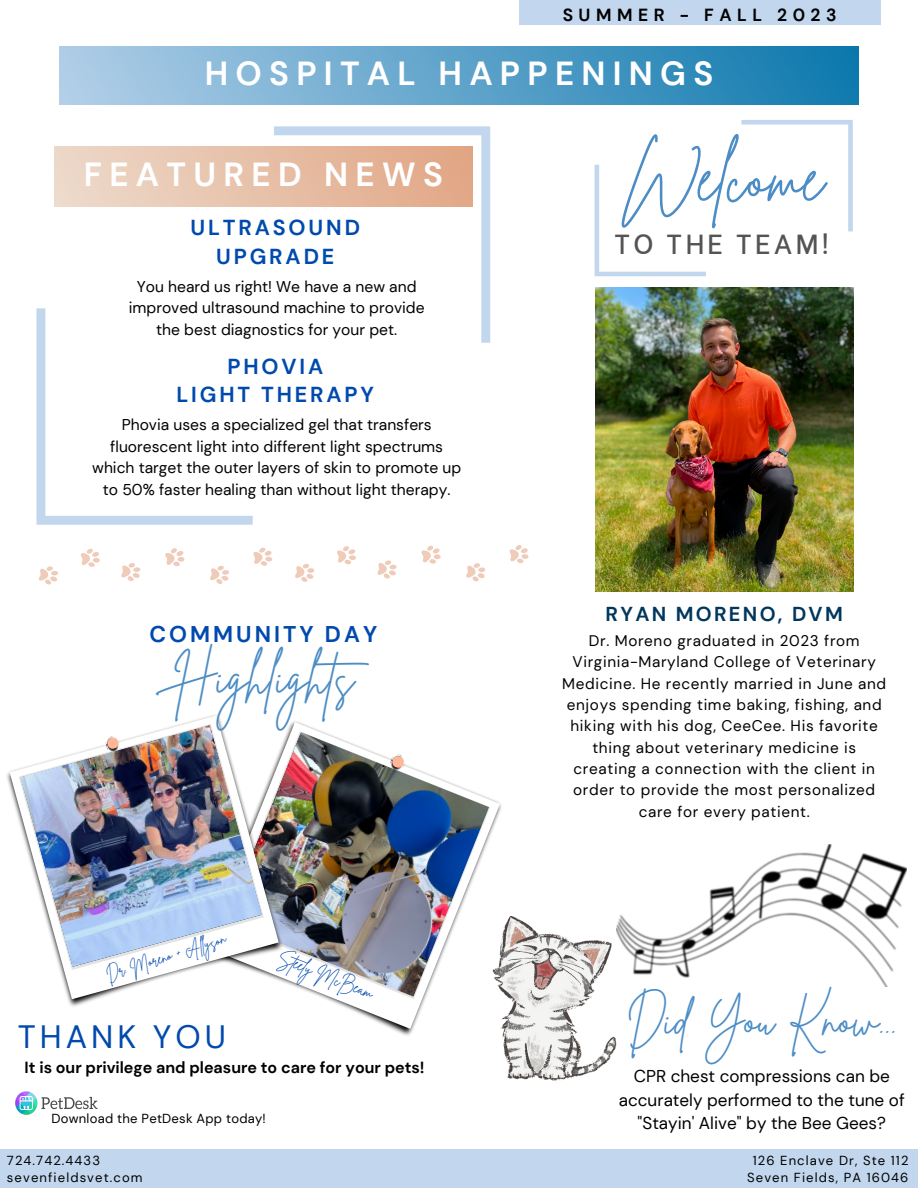
<style>
.page{position:relative;width:918px;height:1188px;background:#fff}
.page>*{position:absolute;margin:0;border:0;box-sizing:border-box;transform-origin:0 0}
.t1{font:66.75px "Brittany Signature";color:#4c8dc5}
.t2{font:47.85px "Brittany Signature";color:#4c8dc5}
.t3{font:44.1px "Brittany Signature";color:#4c8dc5}
.t4{font:700 33.3px "DM Sans";letter-spacing:.22em;color:#fff}
.t5{font:32.25px "DM Sans";letter-spacing:.125em;color:#004aad}
.t6{font:500 27.45px "Be Vietnam";letter-spacing:.115em;color:#545454}
.t7{font:700 22.65px "DM Sans";letter-spacing:.13em;color:#004aad}
.t8{font:700 21.6px/28.2px "DM Sans";letter-spacing:.13em;color:#004aad;text-align:center}
.t9{font:700 20.1px "DM Sans";letter-spacing:.115em;color:#01375d}
.t10{font:700 17.55px "DM Sans";letter-spacing:.315em;color:#000}
.t11{font:17.1px/23.2px "DM Sans";color:#000;text-align:center}
.t12{font:700 16.05px "DM Sans";color:#000}
.t13{font:16.05px "Brittany Signature";color:#004aad}
.t14{font:15.6px/21.9px "DM Sans";color:#000;text-align:center}
.t15{font:15.3px/21.3px "DM Sans";letter-spacing:.045em;color:#000;text-align:center}
.t16{font:14.55px "Brittany Signature";color:#004aad}
.t17{font:13.05px "DM Sans";letter-spacing:.085em;color:#000}
.t18{font:13.05px "DM Sans";letter-spacing:.02em;color:#000}
</style>
<div class="page">
<div style="left:519px;top:0;width:361px;height:25px;background:#c2d7ee"></div>
<img style="left:16px;top:1092px;width:82px;height:22px">
<div style="left:0;top:1150px;width:918px;height:38px;background:#c2d7ee"></div>
<div style="left:59px;top:47px;width:800px;height:57px;background:linear-gradient(to right,#b2cee8,#0d79ad)"></div>
<img style="left:503px;top:916px;width:113px;height:164px">
<img style="left:617px;top:845px;width:289px;height:142px">
<img style="left:293px;top:721px;width:216px;height:323px">
<svg style="left:289px;top:722px;width:211px;height:307px"></svg>
<img style="left:289px;top:732px;width:200px;height:265px">
<img style="left:289px;top:734px;width:198px;height:177px">
<img style="left:7px;top:727px;width:282px;height:280px">
<svg style="left:10px;top:715px;width:269px;height:284px"></svg>
<svg style="left:19px;top:724px;width:245px;height:246px"></svg>
<img style="left:20px;top:725px;width:242px;height:242px">
<img style="left:21px;top:726px;width:217px;height:156px">
<img style="left:596px;top:287px;width:257px;height:305px">
<svg style="left:741px;top:120px;width:112px;height:111px"></svg>
<svg style="left:595px;top:165px;width:111px;height:111px"></svg>
<svg style="left:274px;top:126px;width:216px;height:217px"></svg>
<div style="left:54px;top:147px;width:419px;height:59px;background:linear-gradient(to right,#edd9cb,#e1a684)"></div>
<svg style="left:36px;top:308px;width:217px;height:217px"></svg>
<svg style="left:466px;top:563px;width:20px;height:19px"></svg>
<svg style="left:337px;top:546px;width:19px;height:19px"></svg>
<svg style="left:295px;top:564px;width:20px;height:18px"></svg>
<svg style="left:421px;top:545px;width:20px;height:19px"></svg>
<svg style="left:377px;top:560px;width:20px;height:19px"></svg>
<svg style="left:509px;top:545px;width:20px;height:19px"></svg>
<svg style="left:210px;top:565px;width:19px;height:19px"></svg>
<svg style="left:81px;top:548px;width:19px;height:19px"></svg>
<svg style="left:39px;top:566px;width:19px;height:19px"></svg>
<svg style="left:165px;top:548px;width:20px;height:19px"></svg>
<svg style="left:121px;top:563px;width:20px;height:19px"></svg>
<svg style="left:253px;top:547px;width:20px;height:19px"></svg>
<p class="t10" style="left:563px;top:3px;width:275px">SUMMER - FALL 2023</p>
<p class="t4" style="left:205px;top:52px;width:510px">HOSPITAL HAPPENINGS</p>
<p class="t4" style="left:84px;top:153px;width:361px">FEATURED NEWS</p>
<p class="t8" style="left:191px;top:214px;width:171px">ULTRASOUND<br>UPGRADE</p>
<p class="t14" style="left:129px;top:275px;width:297px">You heard us right! We have a new and improved ultrasound machine to provide the best diagnostics for your pet.</p>
<p class="t8" style="left:227px;top:352px;width:97px">PHOVIA</p>
<p class="t8" style="left:176px;top:380px;width:199px">LIGHT THERAPY</p>
<p class="t14" style="left:92px;top:414px;width:370px">Phovia uses a specialized gel that transfers fluorescent light into different light spectrums which target the outer layers of skin to promote up to 50% faster healing than without light therapy.</p>
<p class="t7" style="left:149px;top:620px;width:229px">COMMUNITY DAY</p>
<p class="t2" style="left:176px;top:647px;width:208px">Highlights</p>
<p class="t16" style="left:104px;top:965px;width:126px;rotate:-17deg">Dr. Moreno + Al yson</p>
<p class="t13" style="left:283px;top:947px;width:102px;rotate:22deg">Steely McBeam</p>
<p class="t5" style="left:18px;top:1016px;width:210px">THANK YOU</p>
<p class="t12" style="left:25px;top:1057px;width:402px">It is our privilege and pleasure to care for your pets!</p>
<p class="t18" style="left:52px;top:1110px;width:216px">Download the PetDesk App today!</p>
<p class="t17" style="left:7px;top:1152px;width:95px">724.742.4433</p>
<p class="t17" style="left:7px;top:1169px;width:137px">sevenfieldsvet.com</p>
<p class="t1" style="left:622px;top:134px;width:204px">Welcome</p>
<p class="t6" style="left:614px;top:221px;width:216px">TO THE TEAM!</p>
<p class="t9" style="left:606px;top:601px;width:239px">RYAN MORENO, DVM</p>
<p class="t15" style="left:589px;top:630px;width:272px">Dr. Moreno graduated in 2023 from</p>
<p class="t15" style="left:562px;top:651px;width:325px">Virginia-Maryland College of Veterinary Medicine. He recently married in June and enjoys spending time baking, fishing, and hiking with his dog, CeeCee. His favorite thing about veterinary medicine is creating a connection with the client in order to provide the most personalized care for every patient.</p>
<p class="t3" style="left:627px;top:991px;width:271px">Did You Know...</p>
<p class="t11" style="left:619px;top:1065px;width:287px">CPR chest compressions can be accurately performed to the tune of "Stayin' Alive" by the Bee Gees?</p>
<p class="t17" style="left:753px;top:1152px;width:157px">126 Enclave Dr, Ste 112</p>
<p class="t17" style="left:747px;top:1169px;width:163px">Seven Fields, PA 16046</p>
</div>
